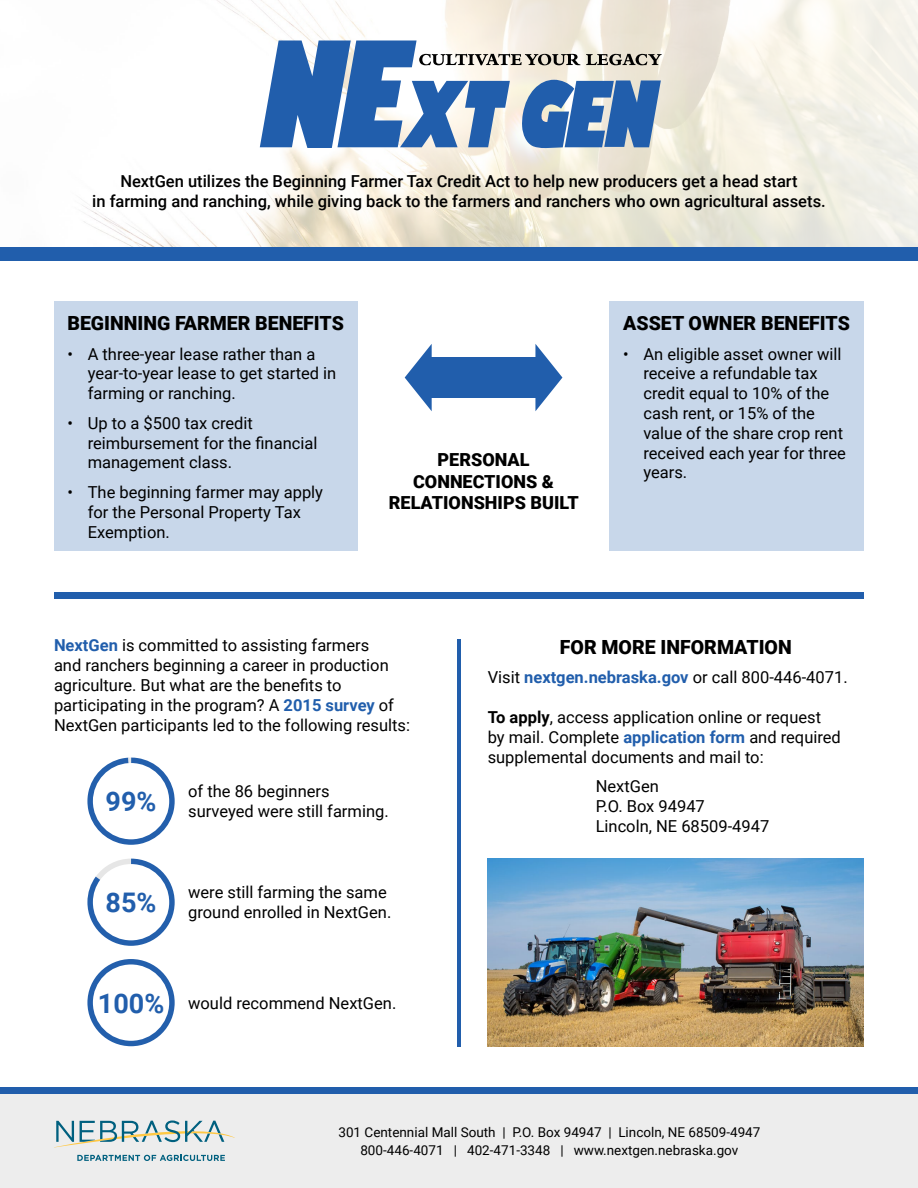
<style>
.page{position:relative;width:918px;height:1188px;background:#fff}
.page>*{position:absolute;margin:0;border:0;box-sizing:border-box;transform-origin:0 0}
.t1{font:700 27px "Roboto";color:#215eac}
.t2{font:900 19.5px "Roboto";color:#000}
.t3{font:900 18px/21.6px "Roboto";color:#000;text-align:center}
.t4{font:16.5px/19.8px "Roboto";color:#000}
.t5{font:500 16.5px/19.8px "Roboto";color:#000;text-align:center}
.t6{font:13.5px/18px "Roboto";color:#000;text-align:center}
.s1{font-weight:700;color:#215eac}
.s2{font-weight:700}
</style>
<div class="page">
<div style="left:0;top:1094px;width:918px;height:94px;background:#ededed"></div>
<div style="left:54px;top:302px;width:303px;height:249px;background:#c8d7ea"></div>
<svg style="left:0;top:0;width:918px;height:248px"></svg>
<svg style="left:260px;top:40px;width:402px;height:108px"></svg>
<div style="left:0;top:248px;width:918px;height:13px;background:#215eac"></div>
<div style="left:610px;top:302px;width:254px;height:249px;background:#c8d7ea"></div>
<div style="left:54px;top:592px;width:810px;height:6px;background:#215eac"></div>
<hr style="left:457px;top:639px;width:4px;height:407px;background:#215eac">
<svg style="left:54px;top:1121px;width:181px;height:27px"></svg>
<svg style="left:77px;top:1155px;width:148px;height:6px"></svg>
<div style="left:0;top:1087px;width:918px;height:7px;background:#215eac"></div>
<svg style="left:87px;top:959px;width:88px;height:87px"></svg>
<svg style="left:87px;top:859px;width:88px;height:87px"></svg>
<svg style="left:87px;top:758px;width:88px;height:87px"></svg>
<div style="left:425px;top:357px;width:117px;height:41px;background:#215eac"></div>
<svg style="left:405px;top:344px;width:27px;height:67px"></svg>
<svg style="left:535px;top:344px;width:27px;height:67px"></svg>
<img style="left:488px;top:858px;width:376px;height:188px">
<p class="t5" style="left:92px;top:171px;width:735px">NextGen utilizes the Beginning Farmer Tax Credit Act to help new producers get a head start<br>in farming and ranching, while giving back to the farmers and ranchers who own agricultural assets.</p>
<p class="t2" style="left:68px;top:309px;width:278px">BEGINNING FARMER BENEFITS</p>
<p class="t4" style="left:88px;top:343px;width:250px;text-indent:-20px">• A three-year lease rather than a year-to-year lease to get started in farming or ranching.</p>
<p class="t4" style="left:88px;top:412px;width:231px;text-indent:-20px">• Up to a $500 tax credit reimbursement for the financial management class.</p>
<p class="t4" style="left:88px;top:482px;width:237px;text-indent:-20px">• The beginning farmer may apply for the Personal Property Tax<br>Exemption.</p>
<p class="t3" style="left:389px;top:448px;width:191px">PERSONAL<br>CONNECTIONS &amp;<br>RELATIONSHIPS BUILT</p>
<p class="t2" style="left:623px;top:309px;width:228px">ASSET OWNER BENEFITS</p>
<p class="t4" style="left:643px;top:343px;width:204px;text-indent:-20px">• An eligible asset owner will receive a refundable tax credit equal to 10% of the cash rent, or 15% of the value of the share crop rent received each year for three years.</p>
<p class="t4" style="left:54px;top:635px;width:358px"><span class="s1">NextGen</span> is committed to assisting farmers<br>and ranchers beginning a career in production agriculture. But what are the benefits to participating in the program? A <span class="s1">2015 survey</span> of NextGen participants led to the following results:</p>
<h1 class="t1" style="left:106px;top:783px;width:52px">99%</h1>
<h1 class="t1" style="left:106px;top:884px;width:52px">85%</h1>
<p class="t4" style="left:188px;top:781px;width:202px">of the 86 beginners surveyed were still farming.</p>
<p class="t4" style="left:188px;top:882px;width:205px">were still farming the same ground enrolled in NextGen.</p>
<h1 class="t1" style="left:98px;top:984px;width:68px">100%</h1>
<p class="t4" style="left:188px;top:992px;width:210px">would recommend NextGen.</p>
<p class="t2" style="left:560px;top:633px;width:233px">FOR MORE INFORMATION</p>
<p class="t4" style="left:488px;top:667px;width:362px">Visit <span class="s1">nextgen.nebraska.gov</span> or call 800-446-4071.</p>
<p class="t4" style="left:488px;top:707px;width:355px"><span class="s2">To apply</span>, access application online or request by mail. Complete <span class="s1">application form</span> and required supplemental documents and mail to:</p>
<p class="t4" style="left:596px;top:776px;width:175px">NextGen<br>P.O. Box 94947<br>Lincoln, NE 68509-4947</p>
<p class="t6" style="left:338px;top:1123px;width:424px">301 Centennial Mall South | P.O. Box 94947 | Lincoln, NE 68509-4947<br>800-446-4071 | 402-471-3348 | www.nextgen.nebraska.gov</p>
</div>
